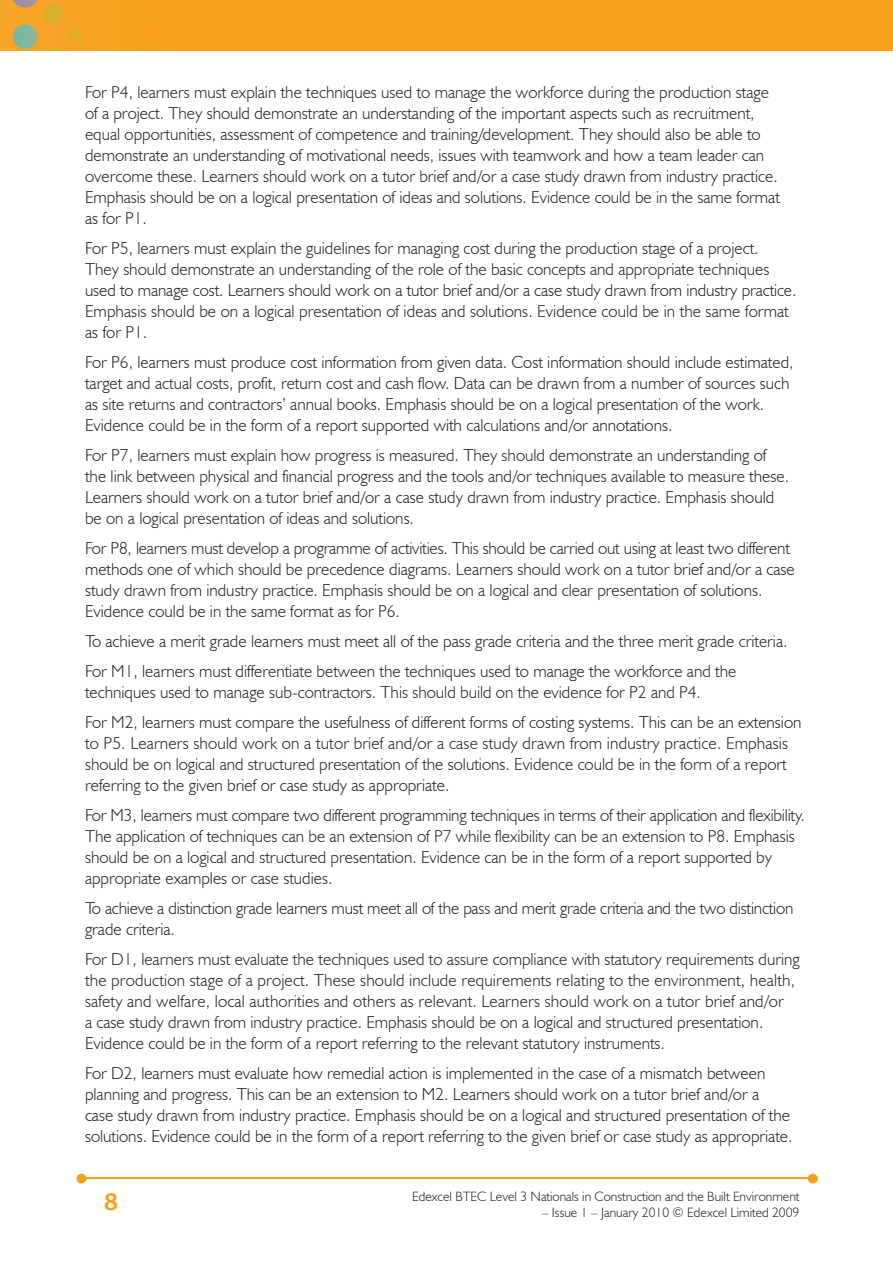
<style>
.page{position:relative;width:893px;height:1263px;background:#fff}
.page>*{position:absolute;margin:0;border:0;box-sizing:border-box;transform-origin:0 0}
.t1{font:700 25.5px "Bliss";color:#f6a01b}
.t2{font:300 17.25px/21px "Humanist 521 BT";color:#231f20}
.t3{font:300 13.5px "Humanist 521 BT";color:#231f20}
</style>
<div class="page">
<img style="left:0;top:0;width:893px;height:51px">
<hr style="left:82px;top:1178px;width:728px;height:1px;background:#f6a01b">
<svg style="left:808px;top:1174px;width:10px;height:9px"></svg>
<svg style="left:77px;top:1174px;width:9px;height:9px"></svg>
<p class="t2" style="left:85px;top:81px;width:696px">For P4, learners must explain the techniques used to manage the workforce during the production stage of a project. They should demonstrate an understanding of the important aspects such as recruitment, equal opportunities, assessment of competence and training/development. They should also be able to demonstrate an understanding of motivational needs, issues with teamwork and how a team leader can overcome these. Learners should work on a tutor brief and/or a case study drawn from industry practice.<br>Emphasis should be on a logical presentation of ideas and solutions. Evidence could be in the same format as for P1.</p>
<p class="t2" style="left:85px;top:237px;width:713px">For P5, learners must explain the guidelines for managing cost during the production stage of a project.<br>They should demonstrate an understanding of the role of the basic concepts and appropriate techniques used to manage cost. Learners should work on a tutor brief and/or a case study drawn from industry practice.<br>Emphasis should be on a logical presentation of ideas and solutions. Evidence could be in the same format as for P1.</p>
<p class="t2" style="left:85px;top:351px;width:710px">For P6, learners must produce cost information from given data. Cost information should include estimated, target and actual costs, profit, return cost and cash flow. Data can be drawn from a number of sources such as site returns and contractors’ annual books. Emphasis should be on a logical presentation of the work.<br>Evidence could be in the form of a report supported with calculations and/or annotations.</p>
<p class="t2" style="left:85px;top:444px;width:705px">For P7, learners must explain how progress is measured. They should demonstrate an understanding of the link between physical and financial progress and the tools and/or techniques available to measure these.<br>Learners should work on a tutor brief and/or a case study drawn from industry practice. Emphasis should be on a logical presentation of ideas and solutions.</p>
<p class="t2" style="left:85px;top:537px;width:711px">For P8, learners must develop a programme of activities. This should be carried out using at least two different methods one of which should be precedence diagrams. Learners should work on a tutor brief and/or a case study drawn from industry practice. Emphasis should be on a logical and clear presentation of solutions.<br>Evidence could be in the same format as for P6.</p>
<p class="t2" style="left:85px;top:626px;width:704px;line-height:30px">To achieve a merit grade learners must meet all of the pass grade criteria and the three merit grade criteria.<br>For M1, learners must differentiate between the techniques used to manage the workforce and the</p>
<p class="t2" style="left:85px;top:677px;width:718px;line-height:30px">techniques used to manage sub-contractors. This should build on the evidence for P2 and P4.<br>For M2, learners must compare the usefulness of different forms of costing systems. This can be an extension</p>
<p class="t2" style="left:85px;top:732px;width:705px;text-align:justify">to P5. Learners should work on a tutor brief and/or a case study drawn from industry practice. Emphasis should be on logical and structured presentation of the solutions. Evidence could be in the form of a report referring to the given brief or case study as appropriate.</p>
<p class="t2" style="left:85px;top:804px;width:721px">For M3, learners must compare two different programming techniques in terms of their application and flexibility.<br>The application of techniques can be an extension of P7 while flexibility can be an extension to P8. Emphasis should be on a logical and structured presentation. Evidence can be in the form of a report supported by appropriate examples or case studies.</p>
<p class="t2" style="left:85px;top:897px;width:710px">To achieve a distinction grade learners must meet all of the pass and merit grade criteria and the two distinction grade criteria.</p>
<p class="t2" style="left:85px;top:948px;width:716px">For D1, learners must evaluate the techniques used to assure compliance with statutory requirements during the production stage of a project. These should include requirements relating to the environment, health, safety and welfare, local authorities and others as relevant. Learners should work on a tutor brief and/or<br>a case study drawn from industry practice. Emphasis should be on a logical and structured presentation.<br>Evidence could be in the form of a report referring to the relevant statutory instruments.</p>
<p class="t2" style="left:85px;top:1062px;width:709px">For D2, learners must evaluate how remedial action is implemented in the case of a mismatch between planning and progress. This can be an extension to M2. Learners should work on a tutor brief and/or a<br>case study drawn from industry practice. Emphasis should be on a logical and structured presentation of the solutions. Evidence could be in the form of a report referring to the given brief or case study as appropriate.</p>
<h1 class="t1" style="left:104px;top:1189px;width:15px">8</h1>
<p class="t3" style="left:412px;top:1188px;width:389px">Edexcel BTEC Level 3 Nationals in Construction and the Built Environment</p>
<p class="t3" style="left:542px;top:1204px;width:259px">– Issue 1 – January 2010 © Edexcel Limited 2009</p>
</div>
